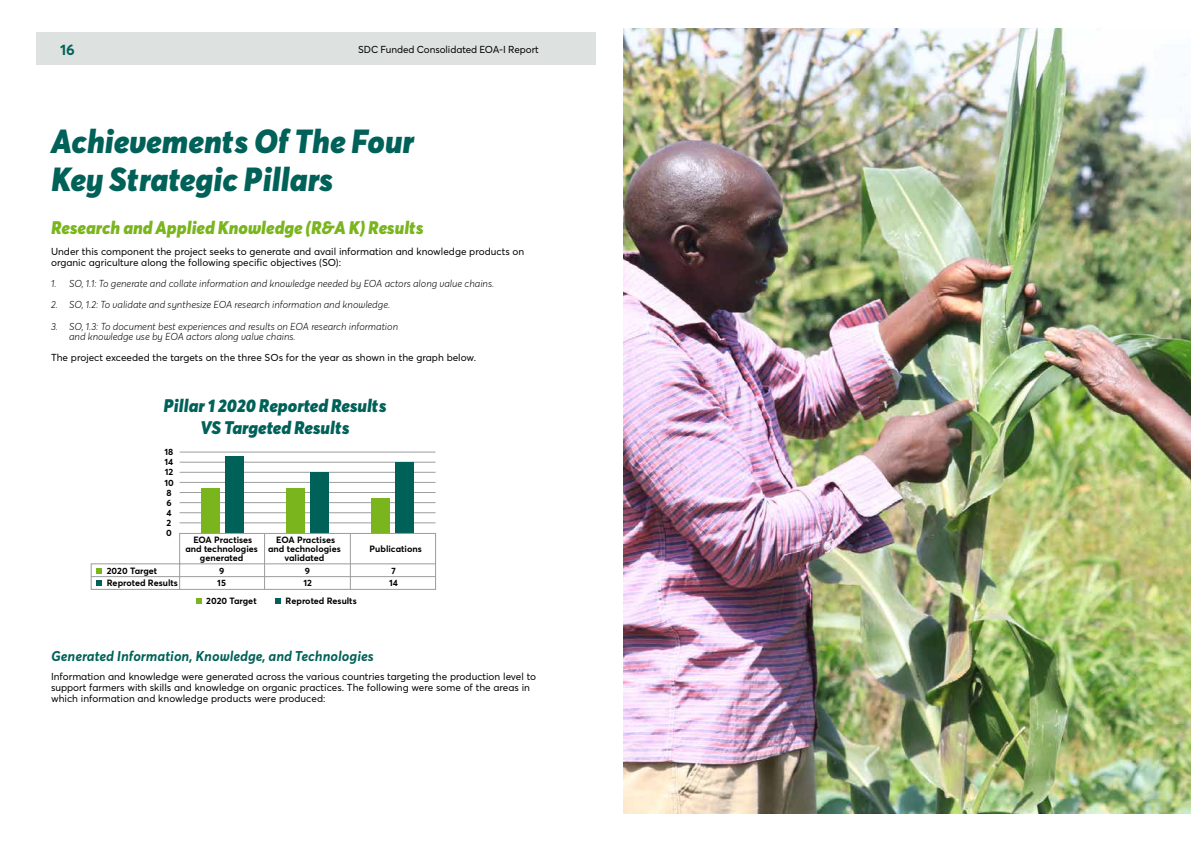
<style>
.page{position:relative;width:1191px;height:842px;background:#fff}
.page>*{position:absolute;margin:0;border:0;box-sizing:border-box;transform-origin:0 0}
.t1{font:italic 900 33px/38px "Averta";color:#006159}
.t2{font:italic 900 18px/21.6px "Averta";color:#006159;text-align:center}
.t3{font:italic 900 18px "Averta";color:#7ab51d}
.t4{font:700 15px "Averta";color:#006159}
.t5{font:italic 700 14px "Averta";color:#006159}
.t6{font:10px/10.6px "Averta";color:#000}
.t7{font:italic 300 10px/10.6px "Averta";color:#000}
.t8{font:700 9px/10.2px "Averta";color:#000}
</style>
<div class="page">
<div style="left:36px;top:32px;width:559px;height:33px;background:#dde2e0"></div>
<img style="left:624px;top:28px;width:567px;height:786px">
<hr style="left:180px;top:452px;width:255px;height:1px;background:#9c9e9f">
<hr style="left:180px;top:462px;width:255px;height:1px;background:#9c9e9f">
<hr style="left:180px;top:472px;width:255px;height:1px;background:#9c9e9f">
<hr style="left:180px;top:482px;width:255px;height:1px;background:#9c9e9f">
<hr style="left:180px;top:492px;width:255px;height:1px;background:#9c9e9f">
<hr style="left:180px;top:502px;width:255px;height:1px;background:#9c9e9f">
<hr style="left:180px;top:512px;width:255px;height:1px;background:#9c9e9f">
<hr style="left:180px;top:522px;width:255px;height:1px;background:#9c9e9f">
<div style="left:201px;top:488px;width:18px;height:45px;background:#7ab51d"></div>
<div style="left:225px;top:456px;width:19px;height:77px;background:#006159"></div>
<div style="left:286px;top:488px;width:18px;height:45px;background:#7ab51d"></div>
<div style="left:310px;top:472px;width:19px;height:61px;background:#006159"></div>
<div style="left:371px;top:498px;width:18px;height:35px;background:#7ab51d"></div>
<div style="left:396px;top:462px;width:18px;height:71px;background:#006159"></div>
<svg style="left:196px;top:598px;width:5px;height:6px"></svg>
<svg style="left:90px;top:532px;width:346px;height:58px"></svg>
<svg style="left:275px;top:598px;width:6px;height:5px"></svg>
<h3 class="t4" style="left:60px;top:40px;width:16px">16</h3>
<p class="t6" style="left:358px;top:44px;width:182px">SDC Funded Consolidated EOA-I Report</p>
<h1 class="t1" style="left:51px;top:125px;width:365px">Achievements Of The Four<br>Key Strategic Pillars</h1>
<h2 class="t3" style="left:51px;top:216px;width:374px">Research and Applied Knowledge (R&amp;A K) Results</h2>
<p class="t6" style="left:51px;top:246px;width:475px">Under this component the project seeks to generate and avail information and knowledge products on organic agriculture along the following specific objectives (SO):</p>
<p class="t7" style="left:51px;top:279px;width:445px">1. SO, 1.1: To generate and collate information and knowledge needed by EOA actors along value chains.</p>
<p class="t7" style="left:51px;top:300px;width:341px">2. SO, 1.2: To validate and synthesize EOA research information and knowledge.</p>
<p class="t7" style="left:69px;top:321px;width:331px;text-indent:-18px">3. SO, 1.3: To document best experiences and results on EOA research information and knowledge use by EOA actors along value chains.</p>
<p class="t6" style="left:51px;top:353px;width:427px">The project exceeded the targets on the three SOs for the year as shown in the graph below.</p>
<h2 class="t2" style="left:163px;top:396px;width:224px">Pillar 1 2020 Reported Results<br>VS Targeted Results</h2>
<p class="t8" style="left:164px;top:447px;width:11px">18<br>14<br>12<br>10<br>8<br>6<br>4<br>2<br>0</p>
<p class="t8" style="left:219px;top:565px;width:7px">9</p>
<p class="t8" style="left:305px;top:565px;width:7px">9</p>
<p class="t8" style="left:391px;top:565px;width:6px">7</p>
<p class="t8" style="left:217px;top:577px;width:10px">15</p>
<p class="t8" style="left:185px;top:535px;width:74px;line-height:9px;text-align:center">EOA Practises and technologies generated</p>
<p class="t8" style="left:268px;top:535px;width:74px;line-height:9px;text-align:center">EOA Practises and technologies validated</p>
<p class="t8" style="left:370px;top:544px;width:54px">Publications</p>
<p class="t8" style="left:206px;top:595px;width:52px">2020 Target</p>
<p class="t8" style="left:286px;top:595px;width:73px">Reproted Results</p>
<p class="t8" style="left:107px;top:564px;width:73px;line-height:12.2px">2020 Target<br>Reproted Results</p>
<p class="t8" style="left:303px;top:577px;width:10px">12</p>
<p class="t8" style="left:389px;top:577px;width:10px">14</p>
<h3 class="t5" style="left:51px;top:647px;width:324px">Generated Information, Knowledge, and Technologies</h3>
<p class="t6" style="left:51px;top:671px;width:486px">Information and knowledge were generated across the various countries targeting the production level to support farmers with skills and knowledge on organic practices. The following were some of the areas in which information and knowledge products were produced:</p>
</div>
